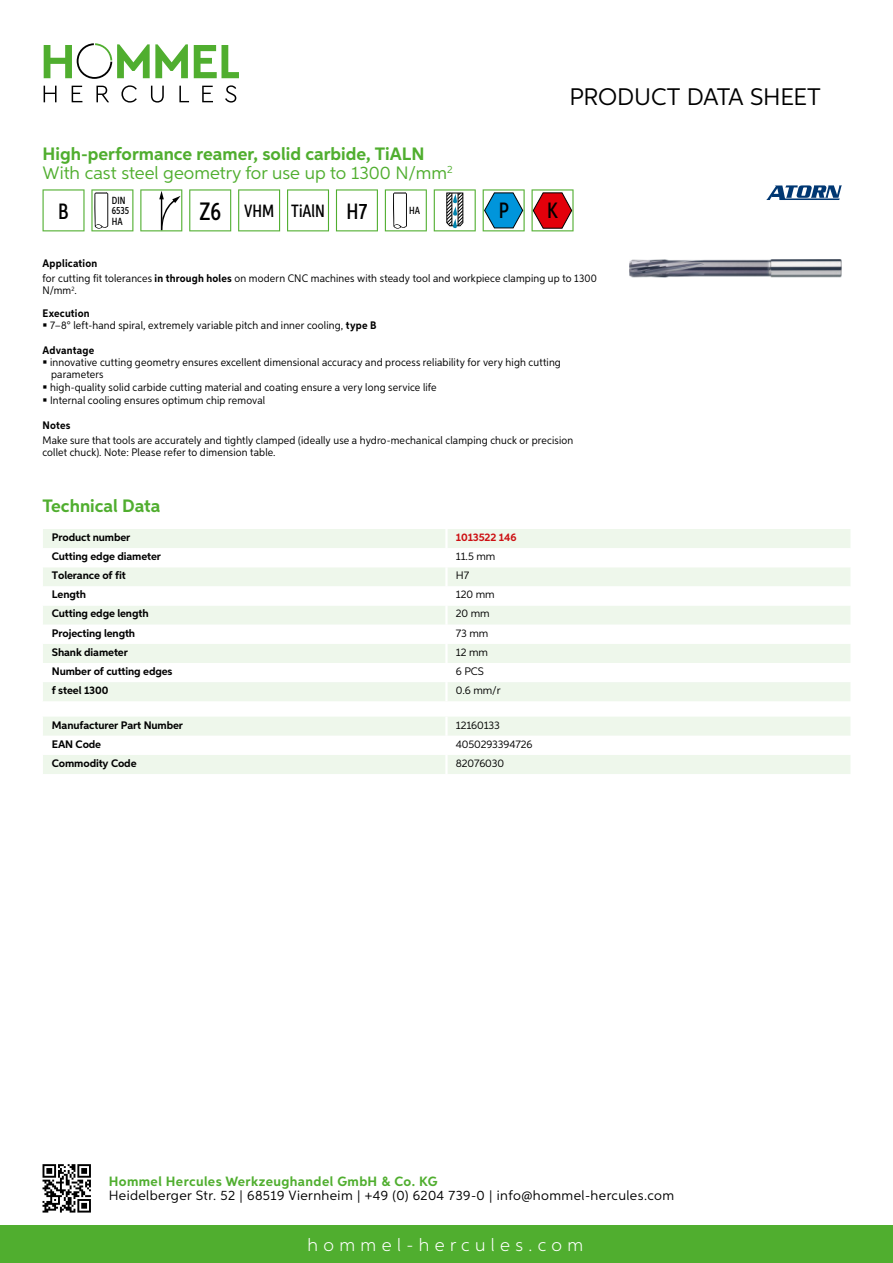
<style>
.page{position:relative;width:893px;height:1263px;background:#fff}
.page>*{position:absolute;margin:0;border:0;box-sizing:border-box;transform-origin:0 0}
.t1{font:24px "Aspira";letter-spacing:-.01em;color:#000}
.t2{font:500 22.2px "Aspira XX Nar";color:#000}
.t3{font:700 18px/19.8px "Aspira";color:#50ae2f}
.t4{font:300 18px "Aspira";letter-spacing:.3em;color:#fff}
.t5{font:500 17.85px "Aspira XX Nar";color:#000}
.t6{font:13.5px "Aspira";letter-spacing:.03em;color:#000}
.t7{font:700 13.5px "Aspira";letter-spacing:.03em;color:#50ae2f}
.t8{font:10.95px/12.5px "Aspira Nar";letter-spacing:.015em;color:#000}
.t9{font:700 10.95px "Aspira";letter-spacing:-.01em;color:#000}
.t10{font:10.95px "Aspira";letter-spacing:-.01em;color:#000}
.t11{font:700 10.95px/22.2px "Aspira Nar";letter-spacing:.015em;color:#000}
.t12{font:700 10.95px "Aspira";letter-spacing:-.01em;color:#cd1013}
.t13{font:500 10.35px/10.4px "Aspira XX Nar";color:#000}
.s1{font-weight:400}
.s2{font-size:25.2px}
.s3{font-size:22.2px}
.s4{font-weight:700}
</style>
<div class="page">
<div style="left:0;top:1226px;width:893px;height:37px;background:#50ae2f"></div>
<svg style="left:43px;top:1164px;width:48px;height:48px"></svg>
<svg style="left:194px;top:45px;width:45px;height:33px"></svg>
<svg style="left:44px;top:43px;width:144px;height:36px"></svg>
<svg style="left:44px;top:86px;width:13px;height:16px"></svg>
<svg style="left:72px;top:86px;width:10px;height:16px"></svg>
<svg style="left:96px;top:86px;width:13px;height:16px"></svg>
<svg style="left:121px;top:85px;width:16px;height:18px"></svg>
<svg style="left:151px;top:86px;width:13px;height:17px"></svg>
<svg style="left:179px;top:86px;width:10px;height:16px"></svg>
<svg style="left:202px;top:86px;width:11px;height:16px"></svg>
<svg style="left:225px;top:85px;width:11px;height:18px"></svg>
<div style="left:43px;top:529px;width:807px;height:172px;background:#eef7eb"></div>
<svg style="left:43px;top:548px;width:807px;height:134px"></svg>
<hr style="left:445px;top:529px;width:3px;height:19px;background:#fff">
<hr style="left:445px;top:548px;width:3px;height:19px;background:#fff">
<hr style="left:445px;top:567px;width:3px;height:19px;background:#fff">
<hr style="left:445px;top:586px;width:3px;height:19px;background:#fff">
<hr style="left:445px;top:605px;width:3px;height:20px;background:#fff">
<hr style="left:445px;top:625px;width:3px;height:19px;background:#fff">
<hr style="left:445px;top:644px;width:3px;height:19px;background:#fff">
<hr style="left:445px;top:663px;width:3px;height:19px;background:#fff">
<hr style="left:445px;top:682px;width:3px;height:19px;background:#fff">
<svg style="left:43px;top:717px;width:807px;height:57px"></svg>
<hr style="left:445px;top:755px;width:3px;height:19px;background:#fff">
<svg style="left:43px;top:189px;width:42px;height:42px"></svg>
<svg style="left:91px;top:189px;width:42px;height:42px"></svg>
<svg style="left:140px;top:189px;width:42px;height:42px"></svg>
<svg style="left:189px;top:189px;width:42px;height:42px"></svg>
<svg style="left:238px;top:189px;width:42px;height:42px"></svg>
<svg style="left:287px;top:189px;width:42px;height:42px"></svg>
<svg style="left:336px;top:189px;width:42px;height:42px"></svg>
<svg style="left:385px;top:189px;width:42px;height:42px"></svg>
<svg style="left:434px;top:189px;width:42px;height:42px"></svg>
<svg style="left:483px;top:189px;width:42px;height:42px"></svg>
<svg style="left:532px;top:189px;width:42px;height:42px"></svg>
<img style="left:629px;top:259px;width:213px;height:18px">
<svg style="left:766px;top:185px;width:76px;height:15px"></svg>
<h1 class="t1" style="left:569px;top:82px;width:253px">Product data sh eet</h1>
<h3 class="t3" style="left:43px;top:144px;width:412px">High-performance reamer, solid carbide, TiALN<br><span class="s1">With cast steel geometry for use up to 1300 N/mm</span><sup>2</sup></h3>
<h2 class="t2" style="left:58px;top:197px;width:12px">B</h2>
<p class="t13" style="left:112px;top:195px;width:19px">DIN<br>6535<br>HA</p>
<h3 class="t5" style="left:199px;top:200px;width:169px"><span class="s2">Z6</span> VHM TiAlN <span class="s3">H7</span></h3>
<p class="t13" style="left:409px;top:205px;width:12px">HA</p>
<h2 class="t2" style="left:499px;top:197px;width:12px">P</h2>
<h2 class="t2" style="left:547px;top:197px;width:12px">K</h2>
<p class="t8" style="left:43px;top:256px;width:556px;line-height:15.1px"><span class="s4">Application<br></span>for cutting fit tolerances <span class="s4">in through holes</span> on modern CNC machines with steady tool and workpiece clamping up to 1300</p>
<p class="t11" style="left:43px;top:280px;width:49px"><span class="s1">N/mm</span><sup>2</sup><span class="s1">.<br></span>Execution</p>
<p class="t8" style="left:50px;top:319px;width:328px">7–8° left-hand spiral, extremely variable pitch and inner cooling, <span class="s4">type B</span></p>
<p class="t11" style="left:43px;top:339px;width:53px">Advantage</p>
<p class="t8" style="left:50px;top:356px;width:512px">innovative cutting geometry ensures excellent dimensional accuracy and process reliability for very high cutting parameters<br>high-quality solid carbide cutting material and coating ensure a very long service life<br>Internal cooling ensures optimum chip removal</p>
<p class="t11" style="left:43px;top:414px;width:29px">Notes</p>
<p class="t8" style="left:43px;top:434px;width:532px;line-height:12px">Make sure that tools are accurately and tightly clamped (ideally use a hydro-mechanical clamping chuck or precision collet chuck). Note: Please refer to dimension table.</p>
<h3 class="t3" style="left:43px;top:496px;width:120px">Technical Data</h3>
<p class="t9" style="left:52px;top:530px;width:80px">Product number</p>
<p class="t12" style="left:456px;top:530px;width:62px">1013522 146</p>
<p class="t9" style="left:52px;top:550px;width:111px">Cutting edge diameter</p>
<p class="t10" style="left:456px;top:550px;width:41px">11.5 mm</p>
<p class="t9" style="left:52px;top:569px;width:75px">Tolerance of fit</p>
<p class="t10" style="left:456px;top:569px;width:15px">H7</p>
<p class="t9" style="left:52px;top:588px;width:36px">Length</p>
<p class="t10" style="left:456px;top:588px;width:40px">120 mm</p>
<p class="t9" style="left:52px;top:607px;width:98px">Cutting edge length</p>
<p class="t10" style="left:456px;top:607px;width:35px">20 mm</p>
<p class="t9" style="left:52px;top:626px;width:85px">Projecting length</p>
<p class="t10" style="left:456px;top:626px;width:34px">73 mm</p>
<p class="t9" style="left:52px;top:645px;width:78px">Shank diameter</p>
<p class="t10" style="left:456px;top:645px;width:34px">12 mm</p>
<p class="t9" style="left:52px;top:664px;width:122px">Number of cutting edges</p>
<p class="t10" style="left:456px;top:664px;width:30px">6 PCS</p>
<p class="t9" style="left:52px;top:683px;width:58px">f steel 1300</p>
<p class="t10" style="left:456px;top:683px;width:46px">0.6 mm/r</p>
<p class="t9" style="left:52px;top:718px;width:133px">Manufacturer Part Number</p>
<p class="t10" style="left:456px;top:718px;width:46px">12160133</p>
<p class="t9" style="left:52px;top:737px;width:51px">EAN Code</p>
<p class="t10" style="left:456px;top:737px;width:78px">4050293394726</p>
<p class="t9" style="left:52px;top:756px;width:86px">Commodity Code</p>
<p class="t10" style="left:456px;top:756px;width:50px">82076030</p>
<p class="t7" style="left:109px;top:1172px;width:330px">Hommel Hercules Werkzeughandel GmbH &amp; Co. KG</p>
<p class="t6" style="left:109px;top:1187px;width:567px">Heidelberger Str. 52 | 68519 Viernheim | +49 (0) 6204 739-0 | info@hommel-hercules.com</p>
<h3 class="t4" style="left:307px;top:1234px;width:277px">hommel-hercules.com</h3>
</div>
